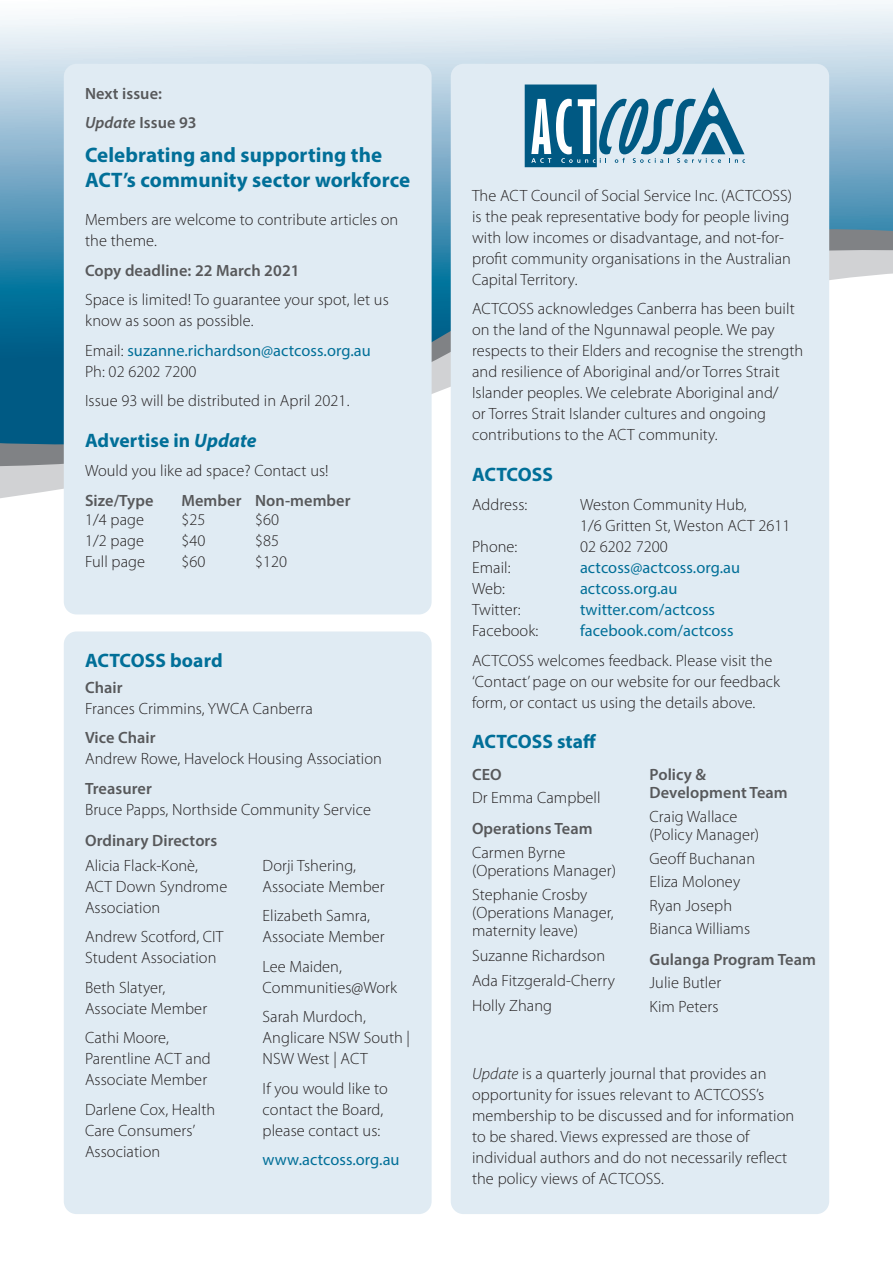
<style>
.page{position:relative;width:893px;height:1263px;background:#fff}
.page>*{position:absolute;margin:0;border:0;box-sizing:border-box;transform-origin:0 0}
.Dates_for_Your_Diary{font:700 21px/25.2px "Myriad Pro";letter-spacing:.005em;color:#016f98}
.Article_subheadings{font:700 19.5px "Myriad Pro";letter-spacing:.005em;color:#016f98}
.Cover_body{font:300 16.35px/21px "Myriad Pro";letter-spacing:.005em;color:#231f20}
.Cover_body-2{font:600 16.35px/18px "Myriad Pro";letter-spacing:.005em;color:#57585a}
.Cover_body-3{font:16.35px/21px "Myriad Pro";letter-spacing:.005em;color:#016f98}
.s1{font-style:italic}
.s2{font-weight:300;color:#231f20}
</style>
<div class="page">
<div style="left:237px;top:3px;width:656px;height:13px;background:#f5f9fb"></div>
<svg style="left:0;top:16px;width:893px;height:482px"></svg>
<div style="left:64px;top:631px;width:368px;height:583px;background:#e0ebf3;border-radius:13px"></div>
<div style="left:451px;top:64px;width:378px;height:1150px;background:#e0ebf3;border-radius:13px"></div>
<svg style="left:525px;top:85px;width:220px;height:82px"></svg>
<div style="left:64px;top:64px;width:368px;height:550px;background:#e0ebf3;border-radius:13px"></div>
<p class="Cover_body-2" style="left:85px;top:84px;width:79px">Next issue:</p>
<p class="Cover_body-2" style="left:85px;top:113px;width:113px"><span class="s1">Update</span> Issue 93</p>
<p class="Dates_for_Your_Diary" style="left:85px;top:142px;width:327px">Celebrating and supporting the<br>ACT’s community sector workforce</p>
<p class="Cover_body" style="left:85px;top:209px;width:315px">Members are welcome to contribute articles on the theme.</p>
<p class="Cover_body-2" style="left:85px;top:261px;width:216px">Copy deadline: 22 March 2021</p>
<p class="Cover_body" style="left:85px;top:289px;width:305px">Space is limited! To guarantee your spot, let us know as soon as possible.</p>
<p class="Cover_body-3" style="left:85px;top:339px;width:287px"><span class="s2">Email:</span> suzanne.richardson@actcoss.org.au<br><span class="s2">Ph: 02 6202 7200</span></p>
<p class="Cover_body" style="left:85px;top:390px;width:266px">Issue 93 will be distributed in April 2021.</p>
<p class="Article_subheadings" style="left:85px;top:427px;width:173px">Advertise in <span class="s1">Update</span></p>
<p class="Cover_body" style="left:85px;top:460px;width:245px">Would you like ad space? Contact us!</p>
<p class="Cover_body-2" style="left:85px;top:491px;width:70px">Size/Type</p>
<p class="Cover_body-2" style="left:181px;top:491px;width:62px">Member</p>
<p class="Cover_body-2" style="left:255px;top:491px;width:97px">Non-member</p>
<p class="Cover_body" style="left:85px;top:509px;width:62px;text-align:justify">1/4 page 1/2 page Full page</p>
<p class="Cover_body" style="left:181px;top:509px;width:26px;text-align:justify">$25 $40 $60</p>
<p class="Cover_body" style="left:255px;top:509px;width:34px">$60 $85 $120</p>
<p class="Article_subheadings" style="left:85px;top:648px;width:139px">ACTCOSS board</p>
<p class="Cover_body-2" style="left:85px;top:678px;width:39px">Chair</p>
<p class="Cover_body" style="left:85px;top:698px;width:229px">Frances Crimmins, YWCA Canberra</p>
<p class="Cover_body-2" style="left:85px;top:728px;width:72px">Vice Chair</p>
<p class="Cover_body" style="left:85px;top:748px;width:298px">Andrew Rowe, Havelock Housing Association</p>
<p class="Cover_body-2" style="left:85px;top:779px;width:68px">Treasurer</p>
<p class="Cover_body" style="left:85px;top:799px;width:287px">Bruce Papps, Northside Community Service</p>
<p class="Cover_body-2" style="left:85px;top:831px;width:134px">Ordinary Directors</p>
<p class="Cover_body" style="left:85px;top:854px;width:144px">Alicia Flack-Konè,<br>ACT Down Syndrome<br>Association</p>
<p class="Cover_body" style="left:85px;top:926px;width:140px">Andrew Scotford, CIT<br>Student Association</p>
<p class="Cover_body" style="left:85px;top:976px;width:124px">Beth Slatyer,<br>Associate Member</p>
<p class="Cover_body" style="left:85px;top:1027px;width:127px">Cathi Moore,<br>Parentline ACT and<br>Associate Member</p>
<p class="Cover_body" style="left:85px;top:1098px;width:132px">Darlene Cox, Health<br>Care Consumers’<br>Association</p>
<p class="Cover_body" style="left:263px;top:854px;width:124px">Dorji Tshering,<br>Associate Member</p>
<p class="Cover_body" style="left:263px;top:905px;width:124px">Elizabeth Samra,<br>Associate Member</p>
<p class="Cover_body" style="left:263px;top:955px;width:136px">Lee Maiden,<br>Communities@Work</p>
<p class="Cover_body" style="left:263px;top:1006px;width:149px">Sarah Murdoch,<br>Anglicare NSW South |<br>NSW West | ACT</p>
<p class="Cover_body" style="left:263px;top:1077px;width:127px">If you would like to contact the Board, please contact us:</p>
<p class="Cover_body-3" style="left:263px;top:1149px;width:139px">www.actcoss.org.au</p>
<p class="Cover_body" style="left:472px;top:185px;width:322px">The ACT Council of Social Service Inc. (ACTCOSS) is the peak representative body for people living with low incomes or disadvantage, and not-for&shy;profit community organisations in the Australian Capital Territory.</p>
<p class="Cover_body" style="left:472px;top:298px;width:333px">ACTCOSS acknowledges Canberra has been built on the land of the Ngunnawal people. We pay respects to their Elders and recognise the strength and resilience of Aboriginal and/or Torres Strait Islander peoples. We celebrate Aboriginal and/<br>or Torres Strait Islander cultures and ongoing contributions to the ACT community.</p>
<p class="Article_subheadings" style="left:472px;top:461px;width:82px">ACTCOSS</p>
<p class="Cover_body" style="left:472px;top:494px;width:57px">Address:</p>
<p class="Cover_body" style="left:580px;top:494px;width:212px">Weston Community Hub,<br>1/6 Gritten St, Weston ACT 2611</p>
<p class="Cover_body" style="left:472px;top:536px;width:47px">Phone:</p>
<p class="Cover_body" style="left:580px;top:536px;width:89px">02 6202 7200</p>
<p class="Cover_body" style="left:472px;top:557px;width:40px">Email:</p>
<p class="Cover_body-3" style="left:580px;top:557px;width:162px">actcoss@actcoss.org.au</p>
<p class="Cover_body" style="left:472px;top:578px;width:35px">Web:</p>
<p class="Cover_body-3" style="left:580px;top:578px;width:99px">actcoss.org.au</p>
<p class="Cover_body" style="left:472px;top:599px;width:50px">Twitter:</p>
<p class="Cover_body-3" style="left:580px;top:599px;width:137px">twitter.com/actcoss</p>
<p class="Cover_body" style="left:472px;top:620px;width:68px">Facebook:</p>
<p class="Cover_body-3" style="left:580px;top:620px;width:155px">facebook.com/actcoss</p>
<p class="Cover_body" style="left:472px;top:650px;width:310px">ACTCOSS welcomes feedback. Please visit the ‘Contact’ page on our website for our feedback form, or contact us using the details above.</p>
<p class="Article_subheadings" style="left:472px;top:729px;width:126px">ACTCOSS staff</p>
<p class="Cover_body-2" style="left:472px;top:765px;width:31px">CEO</p>
<p class="Cover_body" style="left:472px;top:787px;width:130px">Dr Emma Campbell</p>
<p class="Cover_body-2" style="left:472px;top:819px;width:122px">Operations Team</p>
<p class="Cover_body" style="left:472px;top:843px;width:146px;line-height:18px">Carmen Byrne (Operations Manager)</p>
<p class="Cover_body" style="left:472px;top:886px;width:143px;line-height:18px">Stephanie Crosby (Operations Manager, maternity leave)</p>
<p class="Cover_body" style="left:472px;top:943px;width:145px;line-height:24.8px">Suzanne Richardson<br>Ada Fitzgerald-Cherry<br>Holly Zhang</p>
<p class="Cover_body-2" style="left:649px;top:765px;width:140px">Policy &amp;<br>Development Team</p>
<p class="Cover_body" style="left:649px;top:807px;width:111px;line-height:18px">Craig Wallace (Policy Manager)</p>
<p class="Cover_body" style="left:649px;top:846px;width:107px;line-height:23.5px">Geoff Buchanan<br>Eliza Moloney<br>Ryan Joseph<br>Bianca Williams</p>
<p class="Cover_body-2" style="left:649px;top:950px;width:168px">Gulanga Program Team</p>
<p class="Cover_body" style="left:649px;top:971px;width:73px;line-height:23.5px">Julie Butler<br>Kim Peters</p>
<p class="Cover_body" style="left:472px;top:1062px;width:324px"><span class="s1">Update</span> is a quarterly journal that provides an opportunity for issues relevant to ACTCOSS’s membership to be discussed and for information to be shared. Views expressed are those of individual authors and do not necessarily reflect the policy views of ACTCOSS.</p>
</div>
